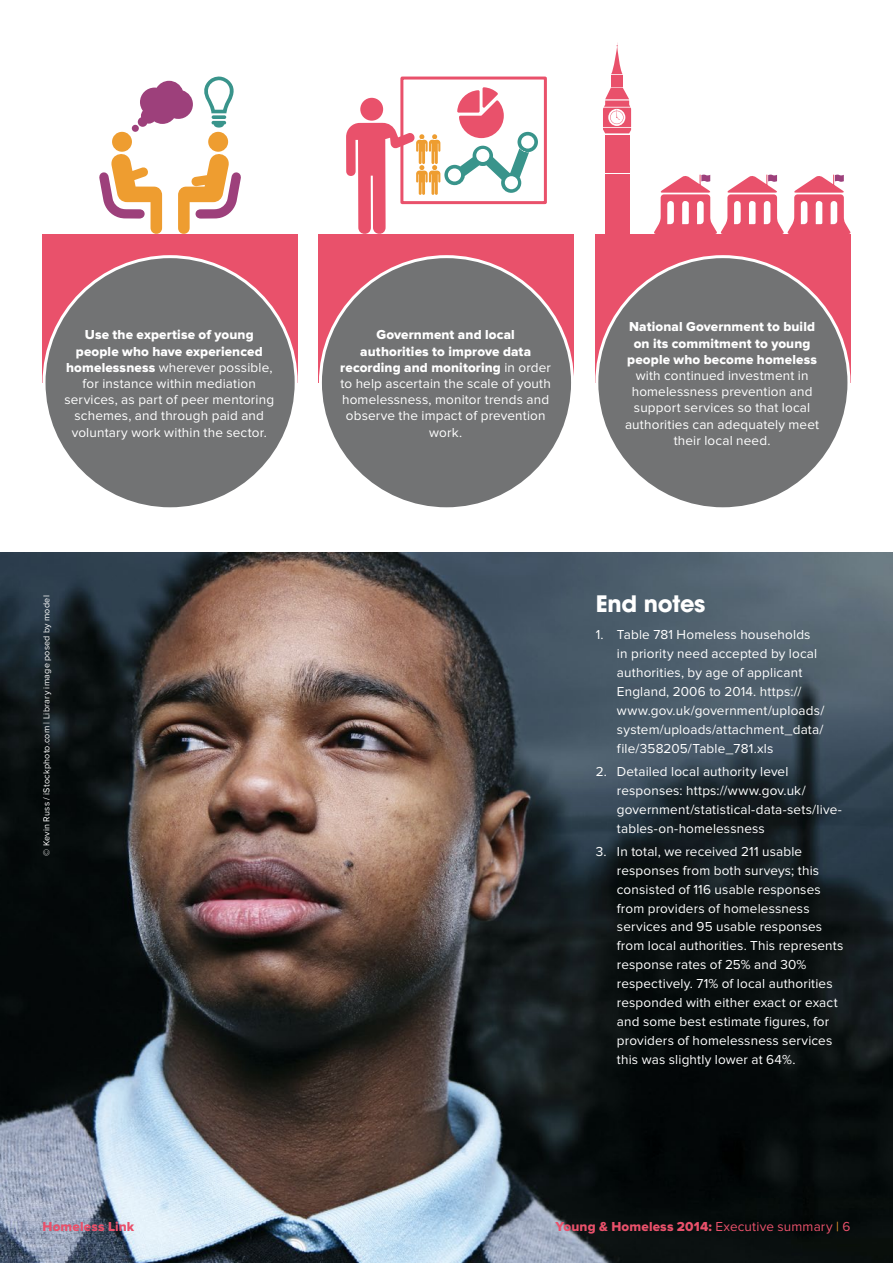
<style>
.page{position:relative;width:893px;height:1263px;background:#fff}
.page>*{position:absolute;margin:0;border:0;box-sizing:border-box;transform-origin:0 0}
.t1{font:700 22.5px "ITC Avant Garde Pro";letter-spacing:-.01em;color:#fff}
.t2{font:13.5px/18.9px "Proxima Nova";letter-spacing:.01em;color:#fff}
.t3{font:13.5px/16.2px "Proxima Nova Extrabld";letter-spacing:.01em;color:#fff;text-align:center}
.t4{font:13.5px "Proxima Nova Extrabld";letter-spacing:.01em;color:#e9516b}
.t5{font:9px "Proxima Nova";letter-spacing:.025em;color:#fff}
.s1{font-family:"Proxima Nova Extrabld"}
.s2{font-family:"Proxima Nova"}
.s3{font-family:"Proxima Nova";color:#ee9d30}
</style>
<div class="page">
<img style="left:0;top:553px;width:893px;height:710px">
<div style="left:43px;top:234px;width:255px;height:149px;background:#e9516b"></div>
<div style="left:44px;top:257px;width:252px;height:252px;background:#727374;border-radius:50%"></div>
<svg style="left:99px;top:76px;width:142px;height:158px"></svg>
<div style="left:319px;top:234px;width:255px;height:149px;background:#e9516b"></div>
<div style="left:320px;top:257px;width:253px;height:252px;background:#727374;border-radius:50%"></div>
<div style="left:400px;top:77px;width:147px;height:127px;border:3px solid #e9516b"></div>
<svg style="left:346px;top:87px;width:192px;height:147px"></svg>
<div style="left:595px;top:234px;width:255px;height:149px;background:#e9516b"></div>
<div style="left:597px;top:257px;width:252px;height:252px;background:#727374;border-radius:50%"></div>
<svg style="left:611px;top:43px;width:12px;height:31px"></svg>
<div style="left:611px;top:75px;width:12px;height:12px;background:#e9516b"></div>
<div style="left:605px;top:198px;width:24px;height:16px;background:#e9516b"></div>
<hr style="left:605px;top:194px;width:24px;height:3px;background:#e9516b">
<hr style="left:605px;top:215px;width:24px;height:3px;background:#e9516b">
<div style="left:605px;top:135px;width:24px;height:19px;background:#e9516b"></div>
<hr style="left:605px;top:154px;width:24px;height:4px;background:#e9516b">
<div style="left:605px;top:178px;width:24px;height:15px;background:#e9516b"></div>
<div style="left:605px;top:158px;width:24px;height:15px;background:#e9516b"></div>
<div style="left:605px;top:219px;width:24px;height:15px;background:#e9516b"></div>
<hr style="left:605px;top:174px;width:24px;height:3px;background:#e9516b">
<svg style="left:603px;top:88px;width:28px;height:45px"></svg>
<svg style="left:654px;top:175px;width:196px;height:59px"></svg>
<p class="t3" style="left:76px;top:327px;width:188px">Use the expertise of young people who have experienced</p>
<p class="t2" style="left:64px;top:360px;width:211px;line-height:16.2px;text-align:center"><span class="s1">homelessness</span> wherever possible, for instance within mediation services, as part of peer mentoring schemes, and through paid and voluntary work within the sector.</p>
<p class="t5" style="left:43px;top:856px;width:262px;rotate:-90deg">© Kevin Russ / iStockphoto.com | Library image posed by model</p>
<p class="t3" style="left:340px;top:327px;width:212px">Government and local<br>authorities to improve data recording and monitoring <span class="s2">in order</span></p>
<p class="t2" style="left:340px;top:376px;width:212px;line-height:16.2px;text-align:center">to help ascertain the scale of youth homelessness, monitor trends and observe the impact of prevention work.</p>
<p class="t3" style="left:627px;top:319px;width:191px">National Government to build on its commitment to young people who become homeless</p>
<p class="t2" style="left:625px;top:368px;width:196px;line-height:16.2px;text-align:center">with continued investment in homelessness prevention and support services so that local authorities can adequately meet their local need.</p>
<h1 class="t1" style="left:596px;top:589px;width:111px">End notes</h1>
<p class="t2" style="left:617px;top:626px;width:209px;text-indent:-21px">1. Table 781 Homeless households in priority need accepted by local authorities, by age of applicant England, 2006 to 2014. https:// www.gov.uk/government/uploads/ system/uploads/attachment_data/ file/358205/Table_781.xls</p>
<p class="t2" style="left:617px;top:763px;width:226px;text-indent:-21px">2. Detailed local authority level responses: https://www.gov.uk/ government/statistical-data-sets/live&shy;tables-on-homelessness</p>
<p class="t2" style="left:617px;top:842px;width:228px;text-indent:-21px">3. In total, we received 211 usable responses from both surveys; this consisted of 116 usable responses from providers of homelessness services and 95 usable responses from local authorities. This represents response rates of 25% and 30% respectively. 71% of local authorities responded with either exact or exact and some best estimate figures, for providers of homelessness services this was slightly lower at 64%.</p>
<p class="t4" style="left:43px;top:1220px;width:93px">Homeless Link</p>
<p class="t4" style="left:556px;top:1220px;width:296px">Young &amp; Homeless 2014: <span class="s2">Executive summary</span> <span class="s3">|</span> <span class="s2">6</span></p>
</div>
